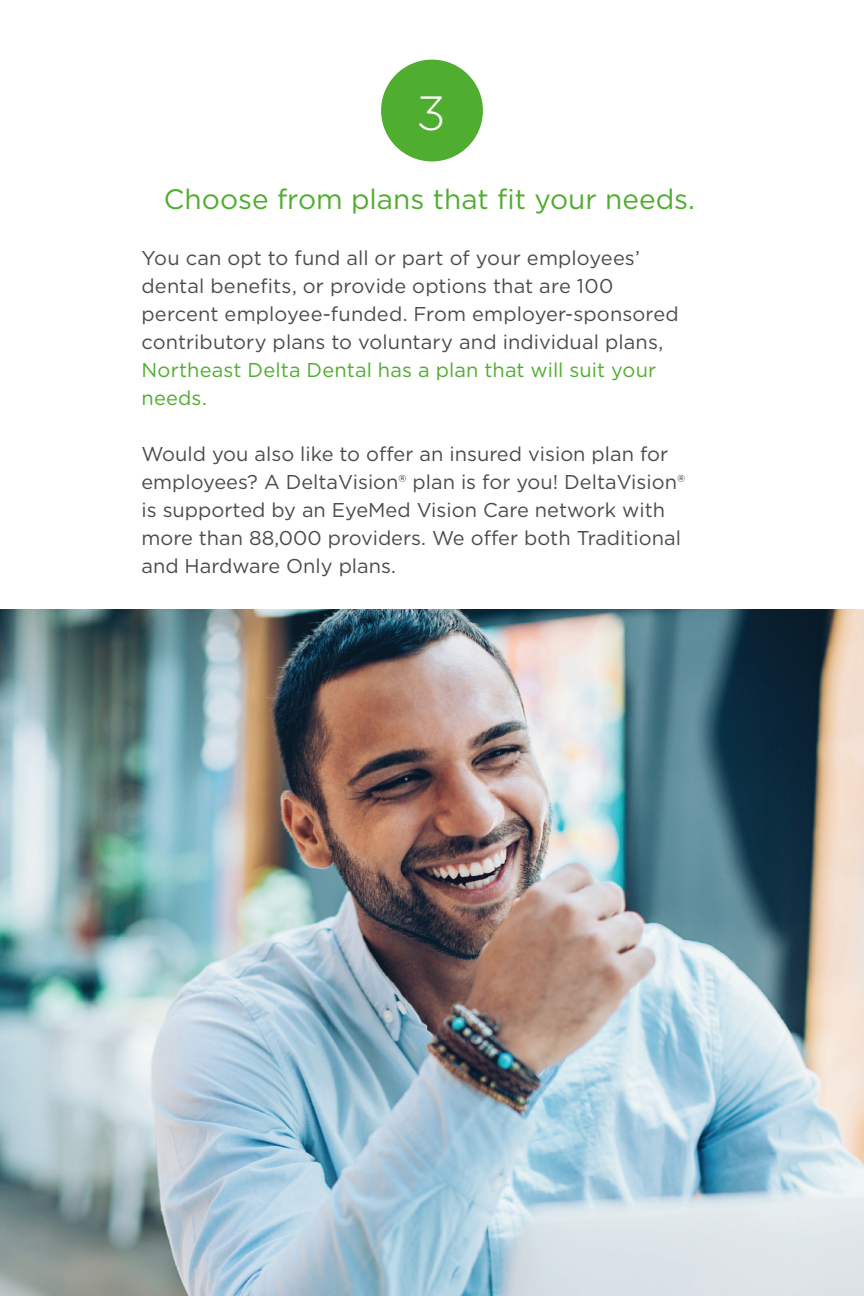
<style>
.page{position:relative;width:864px;height:1296px;background:#fff}
.page>*{position:absolute;margin:0;border:0;box-sizing:border-box;transform-origin:0 0}
.t1{font:300 48px "Gotham";color:#fff}
.t2{font:28px "Gotham";color:#4fad2f}
.t3{font:20px/28px "Gotham";color:#4b4c4d}
.s1{color:#4fad2f}
</style>
<div class="page">
<div style="left:381px;top:60px;width:102px;height:101px;background:#4fad2f;border-radius:50%"></div>
<img style="left:0;top:609px;width:864px;height:687px">
<p class="t1" style="left:416px;top:82px;width:31px">3</p>
<p class="t2" style="left:164px;top:181px;width:533px">Choose from plans that fit your needs.</p>
<p class="t3" style="left:141px;top:243px;width:539px">You can opt to fund all or part of your employees’ dental benefits, or provide options that are 100 percent employee-funded. From employer-sponsored contributory plans to voluntary and individual plans, <span class="s1">Northeast Delta Dental has a plan that will suit your needs.</span></p>
<p class="t3" style="left:141px;top:439px;width:545px">Would you also like to offer an insured vision plan for employees? A DeltaVision® plan is for you! DeltaVision® is supported by an EyeMed Vision Care network with more than 88,000 providers. We offer both Traditional and Hardware Only plans.</p>
</div>
